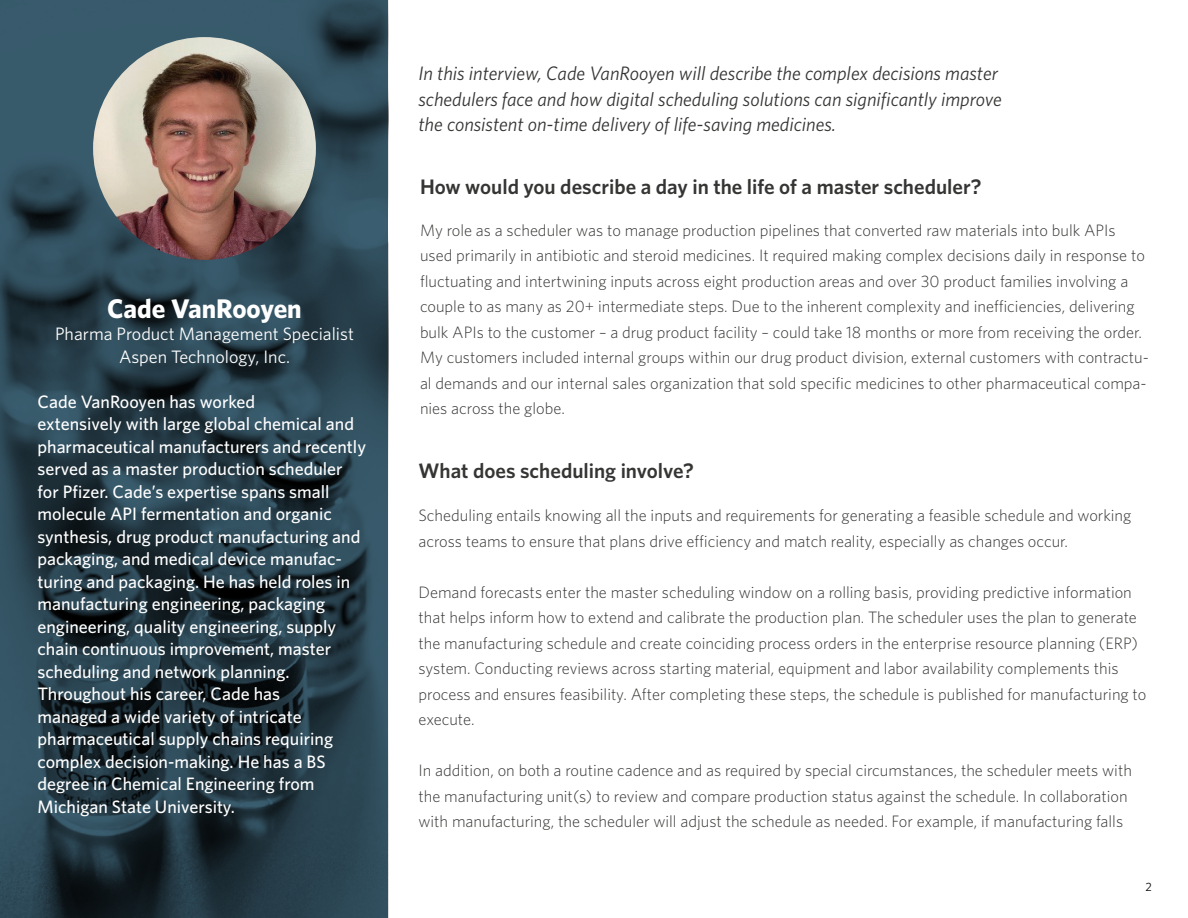
<style>
.page{position:relative;width:1188px;height:918px;background:#fff}
.page>*{position:absolute;margin:0;border:0;box-sizing:border-box;transform-origin:0 0}
.t1{font:700 27px "Whitney";color:#fff}
.t2{font:600 21px "Whitney";color:#353533}
.t3{font:italic 19.5px/25.5px "Whitney";color:#353533}
.t4{font:500 18px/22.5px "Whitney";color:#fff}
.t5{font:18px/22.5px "Whitney";color:#fff;text-align:center}
.t6{font:300 16.5px/25.5px "Whitney";color:#353533}
.t7{font:12px "Whitney";color:#040503}
</style>
<div class="page">
<svg style="left:0;top:0;width:388px;height:918px;background:#273f4b"></svg>
<img style="left:93px;top:37px;width:223px;height:223px;border-radius:111px">
<h1 class="t1" style="left:107px;top:290px;width:196px">Cade VanRooyen</h1>
<p class="t5" style="left:55px;top:322px;width:300px">Pharma Product Management Specialist<br>Aspen Technology, Inc.</p>
<p class="t4" style="left:38px;top:389px;width:330px">Cade VanRooyen has worked<br>extensively with large global chemical and pharmaceutical manufacturers and recently served as a master production scheduler for Pfizer. Cade’s expertise spans small molecule API fermentation and organic synthesis, drug product manufacturing and packaging, and medical device manufac&shy;turing and packaging. He has held roles in manufacturing engineering, packaging engineering, quality engineering, supply chain continuous improvement, master scheduling and network planning.<br>Throughout his career, Cade has<br>managed a wide variety of intricate pharmaceutical supply chains requiring complex decision-making. He has a BS degree in Chemical Engineering from Michigan State University.</p>
<p class="t3" style="left:418px;top:60px;width:585px">In this interview, Cade VanRooyen will describe the complex decisions master schedulers face and how digital scheduling solutions can significantly improve the consistent on-time delivery of life-saving medicines.</p>
<p class="t2" style="left:420px;top:174px;width:563px">How would you describe a day in the life of a master scheduler?</p>
<p class="t6" style="left:420px;top:217px;width:731px">My role as a scheduler was to manage production pipelines that converted raw materials into bulk APIs used primarily in antibiotic and steroid medicines. It required making complex decisions daily in response to fluctuating and intertwining inputs across eight production areas and over 30 product families involving a couple to as many as 20+ intermediate steps. Due to the inherent complexity and inefficiencies, delivering bulk APIs to the customer – a drug product facility – could take 18 months or more from receiving the order.<br>My customers included internal groups within our drug product division, external customers with contractu&shy;al demands and our internal sales organization that sold specific medicines to other pharmaceutical compa&shy;nies across the globe.</p>
<p class="t2" style="left:418px;top:458px;width:277px">What does scheduling involve?</p>
<p class="t6" style="left:418px;top:502px;width:714px">Scheduling entails knowing all the inputs and requirements for generating a feasible schedule and working across teams to ensure that plans drive efficiency and match reality, especially as changes occur.</p>
<p class="t6" style="left:418px;top:579px;width:730px">Demand forecasts enter the master scheduling window on a rolling basis, providing predictive information that helps inform how to extend and calibrate the production plan. The scheduler uses the plan to generate the manufacturing schedule and create coinciding process orders in the enterprise resource planning (ERP) system. Conducting reviews across starting material, equipment and labor availability complements this process and ensures feasibility. After completing these steps, the schedule is published for manufacturing to execute.</p>
<p class="t6" style="left:418px;top:757px;width:715px">In addition, on both a routine cadence and as required by special circumstances, the scheduler meets with the manufacturing unit(s) to review and compare production status against the schedule. In collaboration with manufacturing, the scheduler will adjust the schedule as needed. For example, if manufacturing falls</p>
<p class="t7" style="left:1146px;top:880px;width:8px">2</p>
</div>
